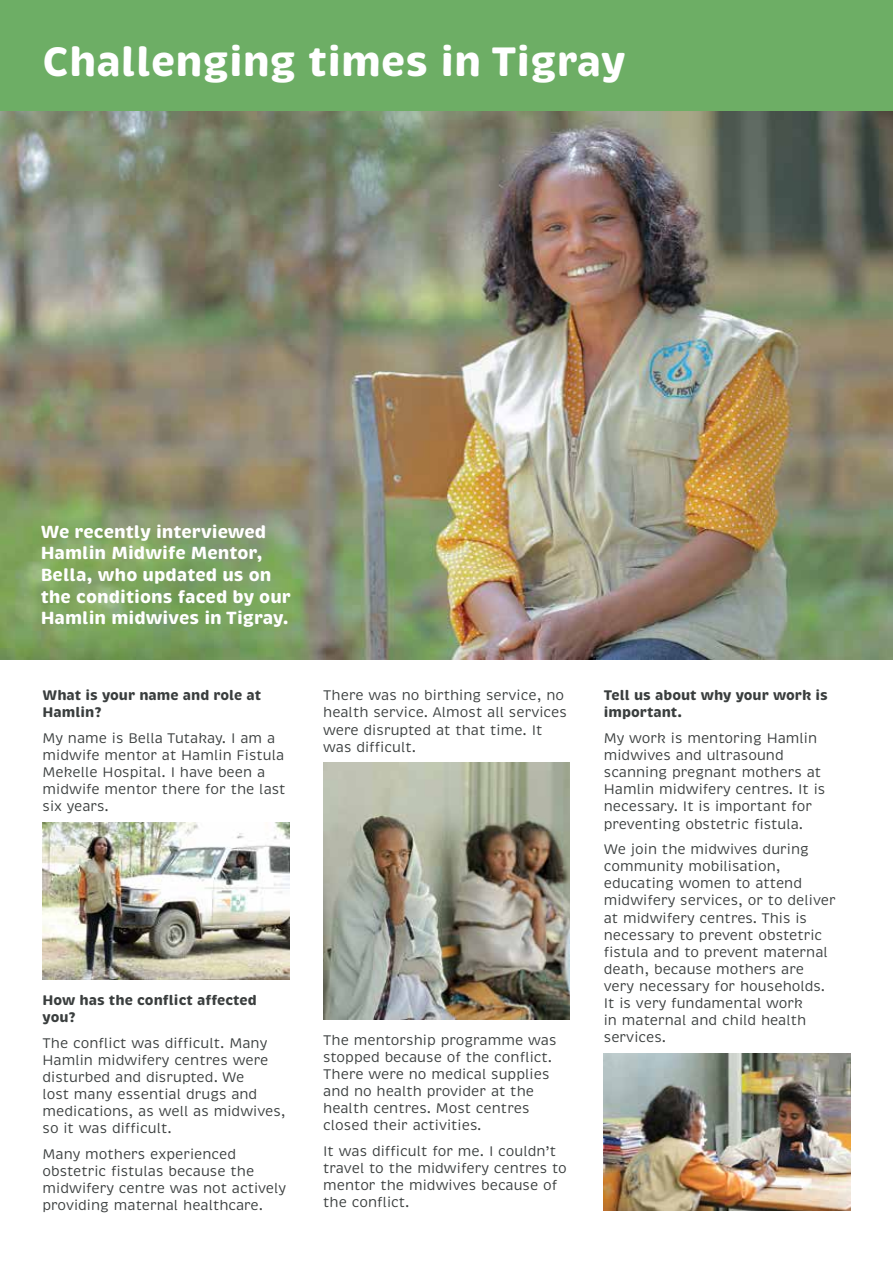
<style>
.page{position:relative;width:893px;height:1263px;background:#fff}
.page>*{position:absolute;margin:0;border:0;box-sizing:border-box;transform-origin:0 0}
.t1{font:700 42px "Brevia";color:#fff}
.t2{font:700 18px/21.6px "Brevia";color:#fff}
.t3{font:14.25px/17.1px "Brevia";color:#3a3e3e}
.t4{font:700 14.25px/17.1px "Brevia";color:#3a3e3e}
</style>
<div class="page">
<img style="left:0;top:111px;width:893px;height:548px">
<div style="left:0;top:0;width:893px;height:111px;background:#6dae65"></div>
<img style="left:43px;top:823px;width:246px;height:156px">
<img style="left:323px;top:763px;width:247px;height:256px">
<img style="left:604px;top:1053px;width:246px;height:157px">
<h1 class="t1" style="left:43px;top:35px;width:584px">Challenging times in Tigray</h1>
<p class="t2" style="left:41px;top:521px;width:252px">We recently interviewed<br>Hamlin Midwife Mentor,<br>Bella, who updated us on the conditions faced by our<br>Hamlin midwives in Tigray.</p>
<p class="t4" style="left:43px;top:687px;width:220px">What is your name and role at<br>Hamlin?</p>
<p class="t3" style="left:43px;top:730px;width:245px">My name is Bella Tutakay. I am a midwife mentor at Hamlin Fistula<br>Mekelle Hospital. I have been a midwife mentor there for the last six years.</p>
<p class="t3" style="left:323px;top:687px;width:245px">There was no birthing service, no health service. Almost all services were disrupted at that time. It was difficult.</p>
<p class="t4" style="left:43px;top:991px;width:216px">How has the conflict affected you?</p>
<p class="t3" style="left:43px;top:1034px;width:245px">The conflict was difficult. Many<br>Hamlin midwifery centres were disturbed and disrupted. We<br>lost many essential drugs and medications, as well as midwives, so it was difficult.</p>
<p class="t3" style="left:43px;top:1145px;width:245px">Many mothers experienced obstetric fistulas because the midwifery centre was not actively providing maternal healthcare.</p>
<p class="t3" style="left:323px;top:1031px;width:235px">The mentorship programme was stopped because of the conflict.<br>There were no medical supplies and no health provider at the health centres. Most centres closed their activities.</p>
<p class="t3" style="left:323px;top:1143px;width:245px">It was difficult for me. I couldn’t travel to the midwifery centres to mentor the midwives because of the conflict.</p>
<p class="t4" style="left:604px;top:687px;width:226px">Tell us about why your work is important.</p>
<p class="t3" style="left:604px;top:730px;width:223px">My work is mentoring Hamlin midwives and ultrasound scanning pregnant mothers at<br>Hamlin midwifery centres. It is necessary. It is important for preventing obstetric fistula.</p>
<p class="t3" style="left:604px;top:841px;width:233px">We join the midwives during community mobilisation, educating women to attend midwifery services, or to deliver at midwifery centres. This is necessary to prevent obstetric fistula and to prevent maternal death, because mothers are very necessary for households.<br>It is very fundamental work<br>in maternal and child health services.</p>
</div>
